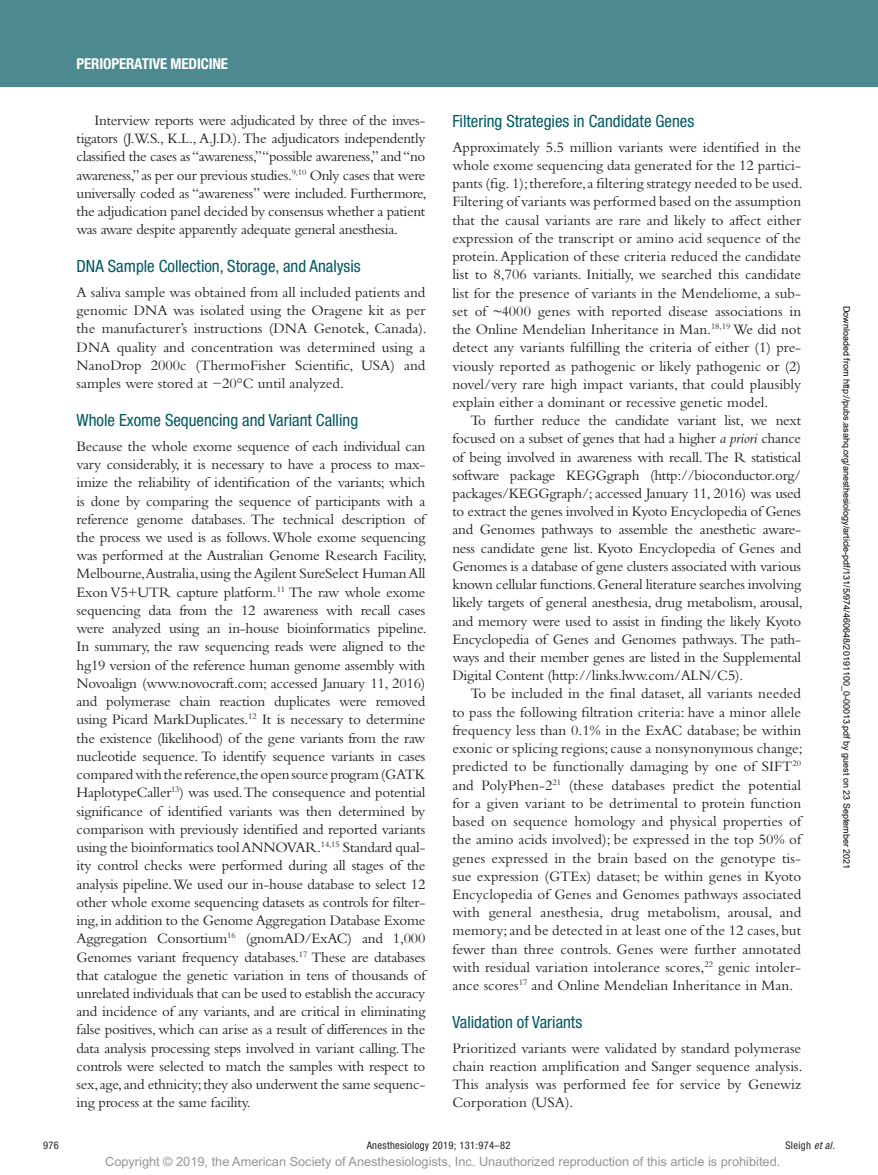
<style>
.page{position:relative;width:878px;height:1175px;background:#fff}
.page>*{position:absolute;margin:0;border:0;box-sizing:border-box;transform-origin:0 0}
.t1{font:condensed 16.8px "Helvetica Neue LT Std";color:#005861}
.t2{font:15px/18.3px "Bembo Std";color:#231f20;text-align:justify}
.t3{font:700 condensed 15px "Helvetica Neue LT Std";letter-spacing:-.01em;color:#fff}
.t4{font:12.75px "Arial MT Std";color:#939598}
.t5{font:condensed 10.5px "Helvetica Neue LT Std";letter-spacing:.03em;color:#231f20}
.t6{font:9px "Arial";color:#000}
.s1{font-style:italic}
</style>
<div class="page">
<div style="left:0;top:0;width:878px;height:86px;background:#4d8a90"></div>
<p class="t3" style="left:77px;top:54px;width:153px">PERIOPERATIVE MEDICINE</p>
<p class="t2" style="left:77px;top:111px;width:352px;text-indent:18px">Interview reports were adjudicated by three of the inves&shy;tigators (J.W.S., K.L., A.J.D.). The adjudicators independently classified the cases as “awareness,” “possible awareness,” and “no awareness,” as per our previous studies.<sup>9,10</sup> Only cases that were universally coded as “awareness” were included. Furthermore, the adjudication panel decided by consensus whether a patient was aware despite apparently adequate general anesthesia.</p>
<p class="t1" style="left:77px;top:256px;width:286px">DNA Sample Collection, Storage, and Analysis</p>
<p class="t2" style="left:77px;top:283px;width:352px">A saliva sample was obtained from all included patients and genomic DNA was isolated using the Oragene kit as per the manufacturer’s instructions (DNA Genotek, Canada).<br>DNA quality and concentration was determined using a NanoDrop 2000c (ThermoFisher Scientific, USA) and samples were stored at −20°C until analyzed.</p>
<p class="t1" style="left:77px;top:410px;width:283px">Whole Exome Sequencing and Variant Calling</p>
<p class="t2" style="left:77px;top:437px;width:352px">Because the whole exome sequence of each individual can vary considerably, it is necessary to have a process to max&shy;imize the reliability of identification of the variants; which is done by comparing the sequence of participants with a reference genome databases. The technical description of the process we used is as follows. Whole exome sequencing was performed at the Australian Genome Research Facility, Melbourne,Australia, using the Agilent SureSelect Human All Exon V5+UTR capture platform.<sup>11</sup> The raw whole exome sequencing data from the 12 awareness with recall cases were analyzed using an in-house bioinformatics pipeline.<br>In summary, the raw sequencing reads were aligned to the hg19 version of the reference human genome assembly with Novoalign (www.novocraft.com; accessed January 11, 2016) and polymerase chain reaction duplicates were removed using Picard MarkDuplicates.<sup>12</sup> It is necessary to determine the existence (likelihood) of the gene variants from the raw nucleotide sequence. To identify sequence variants in cases compared with the reference,the open source program (GATK HaplotypeCaller<sup>13</sup>) was used. The consequence and potential significance of identified variants was then determined by comparison with previously identified and reported variants using the bioinformatics tool ANNOVAR.<sup>14,15</sup> Standard qual&shy;ity control checks were performed during all stages of the analysis pipeline. We used our in-house database to select 12 other whole exome sequencing datasets as controls for filter&shy;ing, in addition to the Genome Aggregation Database Exome Aggregation Consortium<sup>16</sup> (gnomAD/ExAC) and 1,000<br>Genomes variant frequency databases.<sup>17</sup> These are databases that catalogue the genetic variation in tens of thousands of unrelated individuals that can be used to establish the accuracy and incidence of any variants, and are critical in eliminating false positives, which can arise as a result of differences in the data analysis processing steps involved in variant calling. The controls were selected to match the samples with respect to sex, age, and ethnicity; they also underwent the same sequenc&shy;ing process at the same facility.</p>
<p class="t1" style="left:452px;top:111px;width:243px">Filtering Strategies in Candidate Genes</p>
<p class="t2" style="left:452px;top:138px;width:352px">Approximately 5.5 million variants were identified in the whole exome sequencing data generated for the 12 partici&shy;pants (fig. 1); therefore, a filtering strategy needed to be used.<br>Filtering of variants was performed based on the assumption that the causal variants are rare and likely to affect either expression of the transcript or amino acid sequence of the protein. Application of these criteria reduced the candidate list to 8,706 variants. Initially, we searched this candidate list for the presence of variants in the Mendeliome, a sub&shy;set of ~4000 genes with reported disease associations in the Online Mendelian Inheritance in Man.<sup>18,19</sup> We did not detect any variants fulfilling the criteria of either (1) pre&shy;viously reported as pathogenic or likely pathogenic or (2) novel/very rare high impact variants, that could plausibly explain either a dominant or recessive genetic model.</p>
<p class="t2" style="left:452px;top:411px;width:352px;text-indent:18px">To further reduce the candidate variant list, we next focused on a subset of genes that had a higher <span class="s1">a priori</span> chance of being involved in awareness with recall. The R statistical software package KEGGgraph (http://bioconductor.org/ packages/KEGGgraph/; accessed January 11, 2016) was used to extract the genes involved in Kyoto Encyclopedia of Genes and Genomes pathways to assemble the anesthetic aware&shy;ness candidate gene list. Kyoto Encyclopedia of Genes and Genomes is a database of gene clusters associated with various known cellular functions. General literature searches involving likely targets of general anesthesia, drug metabolism, arousal, and memory were used to assist in finding the likely Kyoto Encyclopedia of Genes and Genomes pathways. The path&shy;ways and their member genes are listed in the Supplemental Digital Content (http://links.lww.com/ALN/C5).</p>
<p class="t2" style="left:452px;top:684px;width:352px;text-indent:18px">To be included in the final dataset, all variants needed to pass the following filtration criteria: have a minor allele frequency less than 0.1% in the ExAC database; be within exonic or splicing regions; cause a nonsynonymous change; predicted to be functionally damaging by one of SIFT<sup>20 </sup>and PolyPhen-2<sup>21</sup> (these databases predict the potential for a given variant to be detrimental to protein function based on sequence homology and physical properties of the amino acids involved); be expressed in the top 50% of genes expressed in the brain based on the genotype tis&shy;sue expression (GTEx) dataset; be within genes in Kyoto Encyclopedia of Genes and Genomes pathways associated with general anesthesia, drug metabolism, arousal, and memory; and be detected in at least one of the 12 cases, but fewer than three controls. Genes were further annotated with residual variation intolerance scores,<sup>22</sup> genic intoler&shy;ance scores<sup>17</sup> and Online Mendelian Inheritance in Man.</p>
<p class="t1" style="left:452px;top:1012px;width:131px">Validation of Variants</p>
<p class="t2" style="left:452px;top:1038px;width:352px">Prioritized variants were validated by standard polymerase chain reaction amplification and Sanger sequence analysis.<br>This analysis was performed fee for service by Genewiz Corporation (USA).</p>
<p class="t6" style="left:850px;top:306px;width:565px;rotate:90deg">Downloaded from http://pubs.asahq.org/anesthesiology/article-pdf/131/5/974/460648/20191100_0-00013.pdf by guest on 23 September 2021</p>
<p class="t5" style="left:43px;top:1139px;width:17px">976</p>
<p class="t5" style="left:367px;top:1139px;width:145px">Anesthesiology 2019; 131:974–82</p>
<p class="t5" style="left:785px;top:1139px;width:51px">Sleigh <span class="s1">et al.</span></p>
<p class="t4" style="left:105px;top:1154px;width:676px">Copyright © 2019, the American Society of Anesthesiologists, Inc. Unauthorized reproduction of this article is prohibited.</p>
</div>
